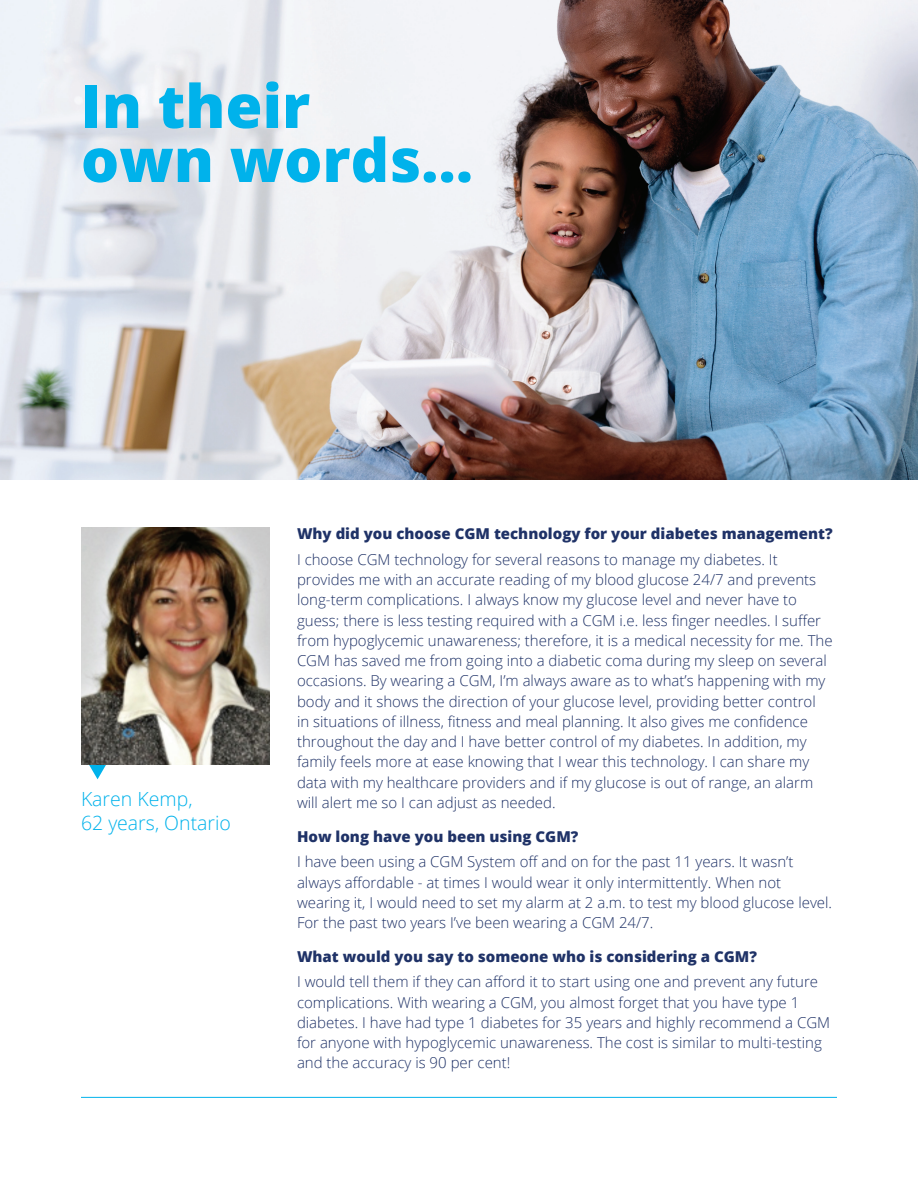
<style>
.page{position:relative;width:918px;height:1188px;background:#fff}
.page>*{position:absolute;margin:0;border:0;box-sizing:border-box;transform-origin:0 0}
.t1{font:800 60px/54px "Open Sans";color:#00b2eb}
.t2{font:300 19.5px/24px "Open Sans";color:#00b2eb}
.t3{font:300 15px/20.2px "Open Sans";color:#1f3267}
.t4{font:800 15px "Open Sans";color:#1f3267}
</style>
<div class="page">
<hr style="left:81px;top:1097px;width:756px;height:1px;background:#00b2eb">
<img style="left:0;top:0;width:918px;height:479px">
<svg style="left:85px;top:764px;width:25px;height:15px"></svg>
<img style="left:81px;top:528px;width:189px;height:236px">
<h1 class="t1" style="left:81px;top:76px;width:394px">In their<br>own words...</h1>
<p class="t2" style="left:81px;top:786px;width:151px">Karen Kemp,<br>62 years, Ontario</p>
<p class="t4" style="left:297px;top:522px;width:537px">Why did you choose CGM technology for your diabetes management?</p>
<p class="t3" style="left:297px;top:549px;width:521px">I choose CGM technology for several reasons to manage my diabetes. It provides me with an accurate reading of my blood glucose 24/7 and prevents long-term complications. I always know my glucose level and never have to</p>
<p class="t3" style="left:297px;top:610px;width:526px">guess; there is less testing required with a CGM i.e. less finger needles. I suffer</p>
<p class="t3" style="left:297px;top:630px;width:537px">from hypoglycemic unawareness; therefore, it is a medical necessity for me. The CGM has saved me from going into a diabetic coma during my sleep on several occasions. By wearing a CGM, I’m always aware as to what’s happening with my body and it shows the direction of your glucose level, providing better control</p>
<p class="t3" style="left:297px;top:711px;width:512px">in situations of illness, fitness and meal planning. It also gives me confidence</p>
<p class="t3" style="left:297px;top:731px;width:518px">throughout the day and I have better control of my diabetes. In addition, my family feels more at ease knowing that I wear this technology. I can share my data with my healthcare providers and if my glucose is out of range, an alarm will alert me so I can adjust as needed.</p>
<p class="t4" style="left:297px;top:825px;width:283px">How long have you been using CGM?</p>
<p class="t3" style="left:297px;top:851px;width:498px">I have been using a CGM System off and on for the past 11 years. It wasn’t always affordable - at times I would wear it only intermittently. When not</p>
<p class="t3" style="left:297px;top:892px;width:537px">wearing it, I would need to set my alarm at 2 a.m. to test my blood glucose level.</p>
<p class="t3" style="left:297px;top:912px;width:358px">For the past two years I’ve been wearing a CGM 24/7.</p>
<p class="t4" style="left:297px;top:945px;width:461px">What would you say to someone who is considering a CGM?</p>
<p class="t3" style="left:297px;top:972px;width:523px">I would tell them if they can afford it to start using one and prevent any future complications. With wearing a CGM, you almost forget that you have type 1</p>
<p class="t3" style="left:297px;top:1012px;width:535px">diabetes. I have had type 1 diabetes for 35 years and highly recommend a CGM for anyone with hypoglycemic unawareness. The cost is similar to multi-testing and the accuracy is 90 per cent!</p>
</div>
